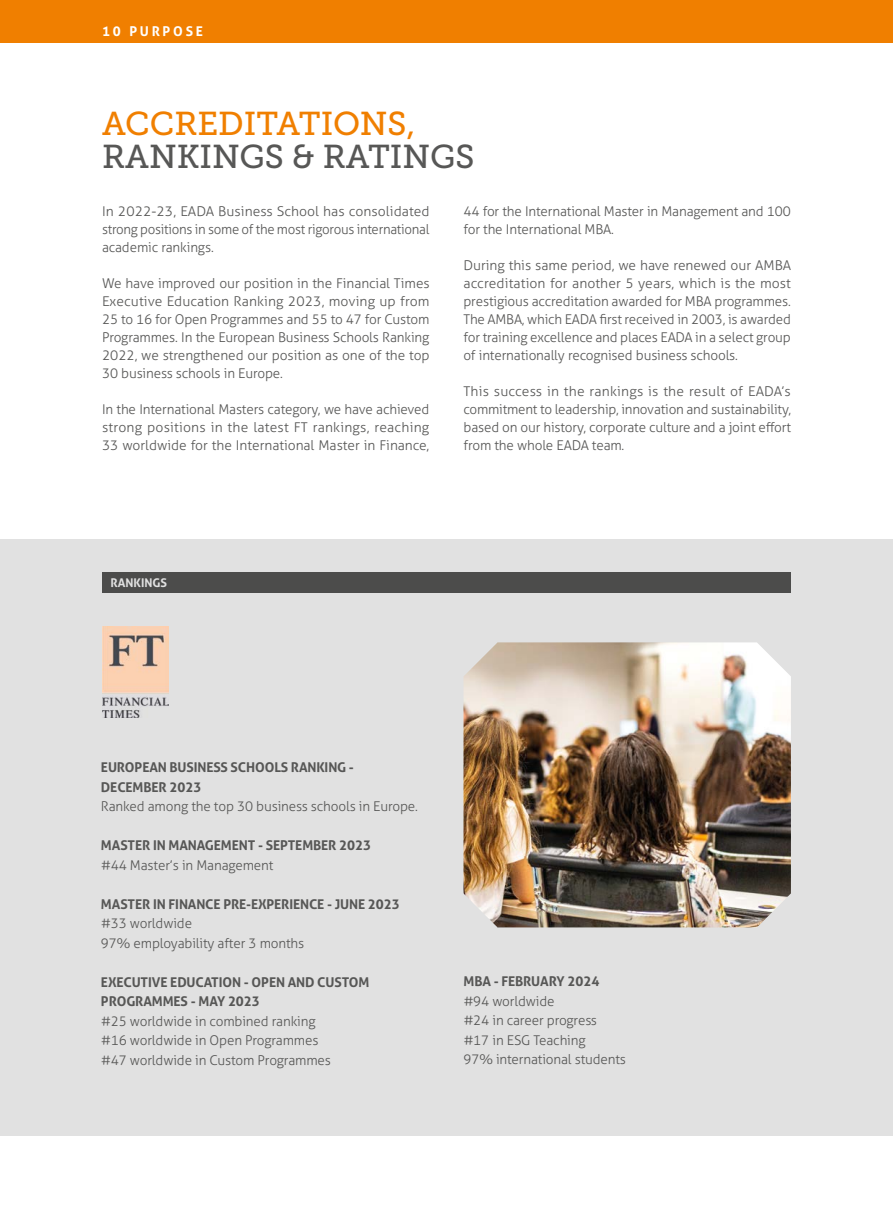
<style>
.page{position:relative;width:893px;height:1221px;background:#fff}
.page>*{position:absolute;margin:0;border:0;box-sizing:border-box;transform-origin:0 0}
.t1{font:33px "Museo Slab 500";color:#575756}
.t2{font:33px "Museo Slab 500";letter-spacing:-.005em;color:#f07f00}
.t3{font:300 13.5px/18px "Aller";letter-spacing:-.01em;color:#575756;text-align:justify}
.t4{font:700 13.5px/19.5px "Aller";letter-spacing:-.01em;color:#575756}
.t5{font:700 13.5px "Aller";letter-spacing:.2em;color:#fff}
.t6{font:700 12px "Aller";color:#fff}
</style>
<div class="page">
<div style="left:0;top:0;width:893px;height:43px;background:#f07f00"></div>
<div style="left:0;top:539px;width:893px;height:596px;background:#e1e1e1"></div>
<div style="left:102px;top:572px;width:689px;height:20px;background:#4c4c4b"></div>
<img style="left:463px;top:642px;width:328px;height:285px">
<img style="left:102px;top:626px;width:67px;height:91px">
<p class="t5" style="left:102px;top:23px;width:102px">10 PURPOSE</p>
<h1 class="t2" style="left:102px;top:106px;width:315px">ACCREDITATIONS,</h1>
<h1 class="t1" style="left:102px;top:139px;width:374px">RANKINGS &amp; RATINGS</h1>
<p class="t3" style="left:102px;top:202px;width:329px">In 2022-23, EADA Business School has consolidated strong positions in some of the most rigorous international academic rankings.</p>
<p class="t3" style="left:102px;top:274px;width:329px">We have improved our position in the Financial Times Executive Education Ranking 2023, moving up from 25 to 16 for Open Programmes and 55 to 47 for Custom Programmes. In the European Business Schools Ranking 2022, we strengthened our position as one of the top 30 business schools in Europe.</p>
<p class="t3" style="left:102px;top:400px;width:329px">In the International Masters category, we have achieved strong positions in the latest FT rankings, reaching 33 worldwide for the International Master in Finance,</p>
<p class="t3" style="left:463px;top:202px;width:329px">44 for the International Master in Management and 100 for the International MBA.</p>
<p class="t3" style="left:463px;top:256px;width:329px">During this same period, we have renewed our AMBA accreditation for another 5 years, which is the most prestigious accreditation awarded for MBA programmes.<br>The AMBA, which EADA first received in 2003, is awarded for training excellence and places EADA in a select group of internationally recognised business schools.</p>
<p class="t3" style="left:463px;top:382px;width:329px">This success in the rankings is the result of EADA’s commitment to leadership, innovation and sustainability, based on our history, corporate culture and a joint effort from the whole EADA team.</p>
<p class="t6" style="left:111px;top:574px;width:58px">RANKINGS</p>
<p class="t4" style="left:101px;top:757px;width:254px">EUROPEAN BUSINESS SCHOOLS RANKING -<br>DECEMBER 2023</p>
<p class="t3" style="left:101px;top:797px;width:318px">Ranked among the top 30 business schools in Europe.</p>
<p class="t4" style="left:101px;top:835px;width:272px">MASTER IN MANAGEMENT - SEPTEMBER 2023</p>
<p class="t3" style="left:101px;top:855px;width:174px">#44 Master’s in Management</p>
<p class="t4" style="left:101px;top:894px;width:300px">MASTER IN FINANCE PRE-EXPERIENCE - JUNE 2023</p>
<p class="t3" style="left:101px;top:913px;width:205px;line-height:19.5px">#33 worldwide<br>97% employability after 3 months</p>
<p class="t4" style="left:101px;top:972px;width:270px">EXECUTIVE EDUCATION - OPEN AND CUSTOM<br>PROGRAMMES - MAY 2023</p>
<p class="t3" style="left:101px;top:1011px;width:231px;line-height:19.5px;text-align:left">#25 worldwide in combined ranking #16 worldwide in Open Programmes #47 worldwide in Custom Programmes</p>
<p class="t4" style="left:463px;top:971px;width:138px">MBA - FEBRUARY 2024</p>
<p class="t3" style="left:463px;top:990px;width:164px;line-height:19.5px;text-align:left">#94 worldwide<br>#24 in career progress #17 in ESG Teaching<br>97% international students</p>
</div>
